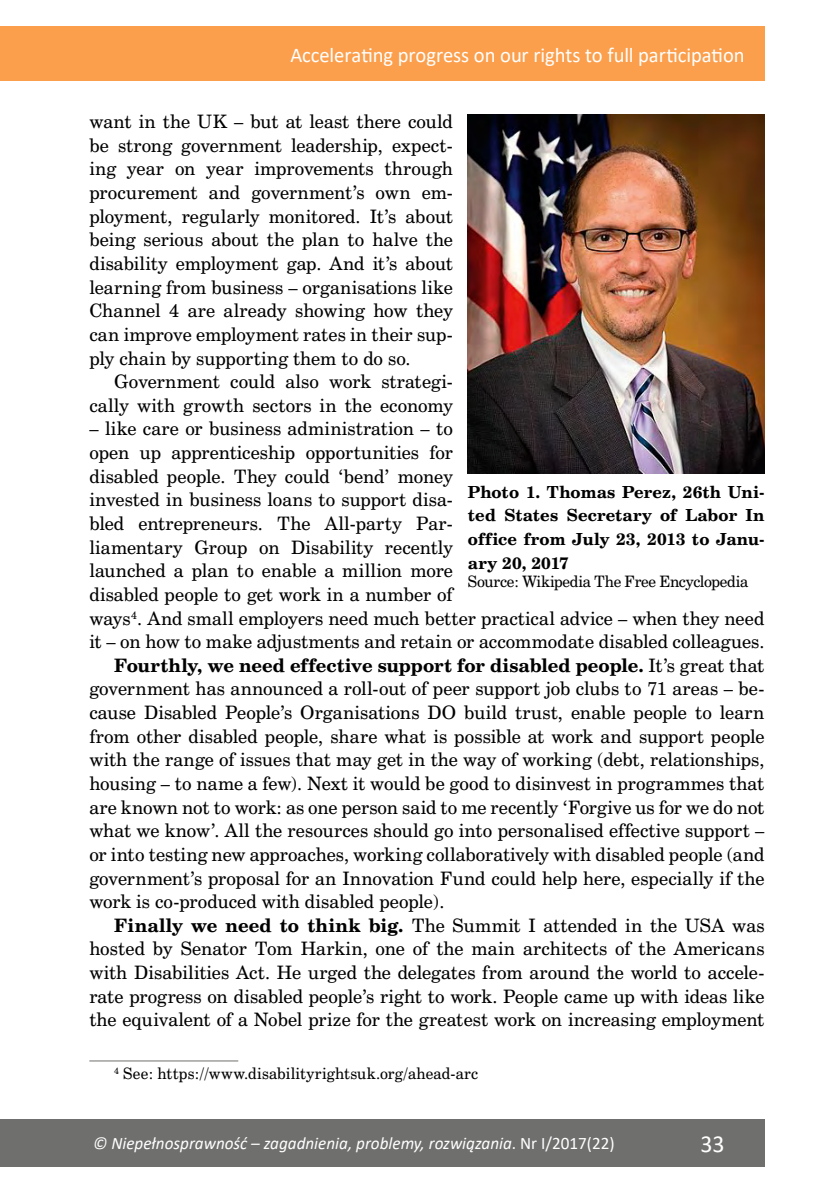
<style>
.page{position:relative;width:834px;height:1191px;background:#fff}
.page>*{position:absolute;margin:0;border:0;box-sizing:border-box;transform-origin:0 0}
.t1{font:24.5px "Calibri";color:#fff}
.t2{font:21px "Calibri";letter-spacing:-.005em;color:#fff}
.t3{font:17.5px/23.6px "Cent Schbook PL";letter-spacing:.005em;color:#000;text-align:justify}
.t4{font:italic 17.5px "Calibri";color:#fff}
.t5{font:700 17.5px "Cent Schbook PL";color:#000}
.t6{font:700 15.75px/23.6px "Cent Schbook PL";letter-spacing:.01em;color:#000;text-align:justify}
.t7{font:14.88px "Cent Schbook PL";letter-spacing:-.005em;color:#000}
.s1{font-weight:400}
.s2{font-weight:700}
.s3{font-style:normal}
</style>
<div class="page">
<div style="left:0;top:1119px;width:764px;height:47px;background:#6f6f6e"></div>
<div style="left:0;top:26px;width:764px;height:55px;background:#fc9f4c"></div>
<hr style="left:89px;top:1060px;width:149px;height:1px;background:#6f6f6e">
<img style="left:468px;top:114px;width:296px;height:359px">
<p class="t2" style="left:290px;top:40px;width:455px">Accelerating progress on our rights to full participation</p>
<p class="t3" style="left:89px;top:110px;width:365px">want in the UK – but at least there could be strong government leadership, expect&shy;ing year on year improvements through procurement and government’s own em&shy;ployment, regularly monitored. It’s about being serious about the plan to halve the disability employment gap. And it’s about learning from business – organisations like Channel 4 are already showing how they can improve employment rates in their sup&shy;ply chain by supporting them to do so.</p>
<p class="t3" style="left:89px;top:369px;width:365px;text-align:right">Government could also work strategi&shy;cally with growth sectors in the economy</p>
<p class="t3" style="left:89px;top:417px;width:365px">– like care or business administration – to</p>
<p class="t3" style="left:89px;top:440px;width:365px">open up apprenticeship opportunities for</p>
<p class="t3" style="left:89px;top:464px;width:365px">disabled people. They could ‘bend’ money</p>
<p class="t3" style="left:89px;top:488px;width:365px">invested in business loans to support disa-</p>
<p class="t3" style="left:89px;top:511px;width:365px">bled entrepreneurs. The All-party Par-</p>
<p class="t3" style="left:89px;top:535px;width:365px">liamentary Group on Disability recently</p>
<p class="t3" style="left:89px;top:558px;width:365px">launched a plan to enable a million more</p>
<p class="t3" style="left:89px;top:582px;width:365px">disabled people to get work in a number of</p>
<p class="t3" style="left:89px;top:606px;width:676px">ways<sup>4</sup>. And small employers need much better practical advice – when they need</p>
<p class="t3" style="left:89px;top:629px;width:676px">it – on how to make adjustments and retain or accommodate disabled colleagues.</p>
<p class="t5" style="left:114px;top:653px;width:651px">Fourthly, we need effective support for disabled people. <span class="s1">It’s great that</span></p>
<p class="t3" style="left:89px;top:677px;width:676px">government has announced a roll-out of peer support job clubs to 71 areas – be-</p>
<p class="t3" style="left:89px;top:700px;width:676px">cause Disabled People’s Organisations DO build trust, enable people to learn</p>
<p class="t3" style="left:89px;top:724px;width:676px">from other disabled people, share what is possible at work and support people</p>
<p class="t3" style="left:89px;top:747px;width:676px">with the range of issues that may get in the way of working (debt, relationships,</p>
<p class="t3" style="left:89px;top:771px;width:676px">housing – to name a few). Next it would be good to disinvest in programmes that</p>
<p class="t3" style="left:89px;top:795px;width:676px">are known not to work: as one person said to me recently ‘Forgive us for we do not</p>
<p class="t3" style="left:89px;top:818px;width:676px">what we know’. All the resources should go into personalised effective support –</p>
<p class="t3" style="left:89px;top:842px;width:676px">or into testing new approaches, working collaboratively with disabled people (and</p>
<p class="t3" style="left:89px;top:866px;width:676px">government’s proposal for an Innovation Fund could help here, especially if the</p>
<p class="t3" style="left:89px;top:889px;width:356px">work is co-produced with disabled people).</p>
<p class="t3" style="left:114px;top:913px;width:651px"><span class="s2">Finally we need to think big.</span> The Summit I attended in the USA was</p>
<p class="t3" style="left:89px;top:936px;width:676px">hosted by Senator Tom Harkin, one of the main architects of the Americans</p>
<p class="t3" style="left:89px;top:960px;width:675px">with Disabilities Act. He urged the delegates from around the world to accele-</p>
<p class="t3" style="left:89px;top:984px;width:676px">rate progress on disabled people’s right to work. People came up with ideas like</p>
<p class="t3" style="left:89px;top:1007px;width:676px">the equivalent of a Nobel prize for the greatest work on increasing employment</p>
<p class="t7" style="left:114px;top:1064px;width:365px"><sup>4</sup> See: https://www.disabilityrightsuk.org/ahead-arc</p>
<p class="t6" style="left:468px;top:480px;width:298px">Photo 1. Thomas Perez, 26th Uni&shy;ted States Secretary of Labor In office from July 23, 2013 to Janu&shy;ary 20, 2017</p>
<p class="t7" style="left:468px;top:572px;width:282px">Source: Wikipedia The Free Encyclopedia</p>
<p class="t4" style="left:93px;top:1131px;width:523px">© Niepełnosprawność – zagadnienia, problemy, rozwiązania<span class="s3">. Nr I/2017(22)</span></p>
<h1 class="t1" style="left:700px;top:1126px;width:26px">33</h1>
</div>
